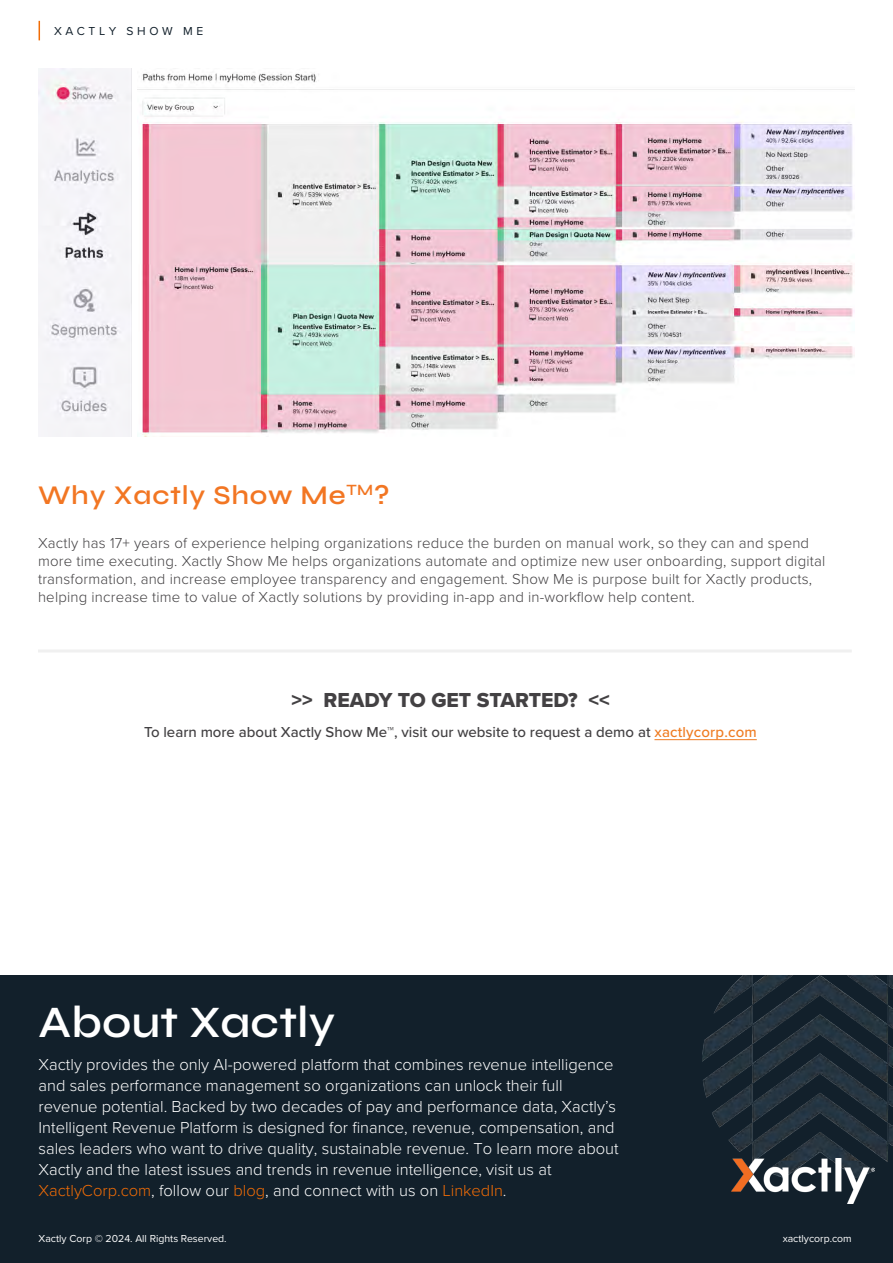
<style>
.page{position:relative;width:893px;height:1263px;background:#fff}
.page>*{position:absolute;margin:0;border:0;box-sizing:border-box;transform-origin:0 0}
.t1{font:45px "Syne";color:#fff}
.t2{font:27px "Syne";letter-spacing:.03em;color:#f27623}
.t3{font:21px "Proxima Nova Extrabld";color:#434143}
.t4{font:300 16.5px/21px "Proxima Nova";color:#fff}
.t5{font:300 15px/18px "Proxima Nova";letter-spacing:.01em;color:#434143}
.t6{font:500 15px "Proxima Nova";color:#434143}
.t7{font:12px "Proxima Nova";letter-spacing:.3em;color:#12202b}
.t8{font:10.5px "Proxima Nova";color:#fff}
.s1{color:#ef7c22}
.s2{color:#f16c06}
</style>
<div class="page">
<hr style="left:38px;top:649px;width:814px;height:3px;background:#f0f0f0">
<svg style="left:39px;top:21px;width:1px;height:19px"></svg>
<div style="left:0;top:976px;width:893px;height:287px;background:#12202b"></div>
<img style="left:703px;top:976px;width:190px;height:186px">
<img style="left:732px;top:1158px;width:143px;height:45px">
<img style="left:138px;top:72px;width:717px;height:365px">
<img style="left:38px;top:68px;width:94px;height:369px">
<svg style="left:654px;top:739px;width:103px;height:2px"></svg>
<p class="t7" style="left:54px;top:22px;width:151px">XACTLY SHOW ME</p>
<h2 class="t2" style="left:38px;top:479px;width:353px">Why Xactly Show Me<sup>TM</sup>?</h2>
<p class="t5" style="left:38px;top:533px;width:789px">Xactly has 17+ years of experience helping organizations reduce the burden on manual work, so they can and spend more time executing. Xactly Show Me helps organizations automate and optimize new user onboarding, support digital transformation, and increase employee transparency and engagement. Show Me is purpose built for Xactly products, helping increase time to value of Xactly solutions by providing in-app and in-workflow help content.</p>
<p class="t3" style="left:291px;top:685px;width:320px">&gt;&gt; READY TO GET STARTED? &lt;&lt;</p>
<p class="t6" style="left:144px;top:721px;width:614px">To learn more about Xactly Show Me™, visit our website to request a demo at <span class="s1">xactlycorp.com</span></p>
<h1 class="t1" style="left:39px;top:994px;width:298px">About Xactly</h1>
<p class="t4" style="left:39px;top:1053px;width:582px">Xactly provides the only AI-powered platform that combines revenue intelligence and sales performance management so organizations can unlock their full revenue potential. Backed by two decades of pay and performance data, Xactly’s Intelligent Revenue Platform is designed for finance, revenue, compensation, and sales leaders who want to drive quality, sustainable revenue. To learn more about Xactly and the latest issues and trends in revenue intelligence, visit us at <span class="s2">XactlyCorp.com</span>, follow our <span class="s2">blog</span>, and connect with us on <span class="s2">LinkedIn</span>.</p>
<p class="t8" style="left:39px;top:1230px;width:190px">Xactly Corp © 2024. All Rights Reserved.</p>
<p class="t8" style="left:783px;top:1230px;width:71px">xactlycorp.com</p>
</div>
